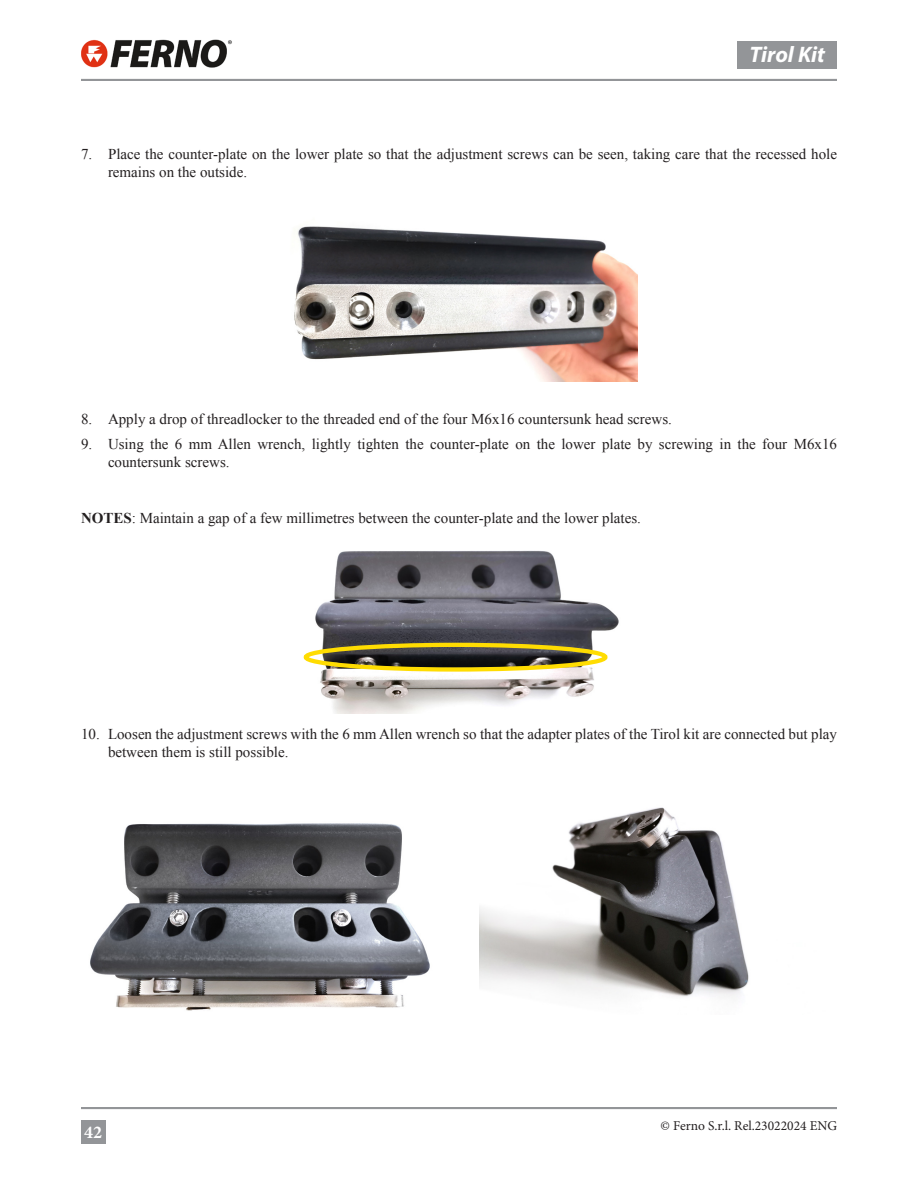
<style>
.page{position:relative;width:918px;height:1188px;background:#fff}
.page>*{position:absolute;margin:0;border:0;box-sizing:border-box;transform-origin:0 0}
.t1{font:italic 700 22.5px "Myriad Pro";color:#fff}
.t2{font:700 18px "Minion Pro";color:#fff}
.Body{font:15px/18px "Times New Roman";color:#231f20}
.t3{font:13.5px "Minion Pro";color:#231f20}
.s1{font-weight:700}
</style>
<div class="page">
<div style="left:81px;top:1120px;width:24px;height:24px;background:#939598"></div>
<div style="left:738px;top:41px;width:99px;height:28px;background:#939598"></div>
<hr style="left:81px;top:79px;width:756px;height:2px;background:#939598">
<hr style="left:81px;top:1107px;width:756px;height:2px;background:#939598">
<img style="left:81px;top:39px;width:151px;height:29px">
<img style="left:303px;top:550px;width:316px;height:164px">
<div style="left:304px;top:643px;width:304px;height:29px;border:4px solid #ffdc01;border-radius:50%"></div>
<img style="left:294px;top:226px;width:344px;height:156px">
<img style="left:90px;top:823px;width:340px;height:188px">
<img style="left:479px;top:807px;width:270px;height:191px">
<h1 class="t1" style="left:750px;top:40px;width:77px">Tirol Kit</h1>
<p class="Body" style="left:108px;top:145px;width:731px;text-indent:-27px">7. Place the counter-plate on the lower plate so that the adjustment screws can be seen, taking care that the recessed hole remains on the outside.</p>
<p class="Body" style="left:81px;top:410px;width:593px">8. Apply a drop of threadlocker to the threaded end of the four M6x16 countersunk head screws.</p>
<p class="Body" style="left:108px;top:435px;width:731px;text-indent:-27px">9. Using the 6 mm Allen wrench, lightly tighten the counter-plate on the lower plate by screwing in the four M6x16 countersunk screws.</p>
<p class="Body" style="left:81px;top:508px;width:561px"><span class="s1">NOTES</span>: Maintain a gap of a few millimetres between the counter-plate and the lower plates.</p>
<p class="Body" style="left:108px;top:724px;width:731px;text-indent:-27px">10. Loosen the adjustment screws with the 6 mm Allen wrench so that the adapter plates of the Tirol kit are connected but play between them is still possible.</p>
<p class="t2" style="left:84px;top:1120px;width:19px">42</p>
<p class="t3" style="left:661px;top:1117px;width:178px">© Ferno S.r.l. Rel.23022024 ENG</p>
</div>
